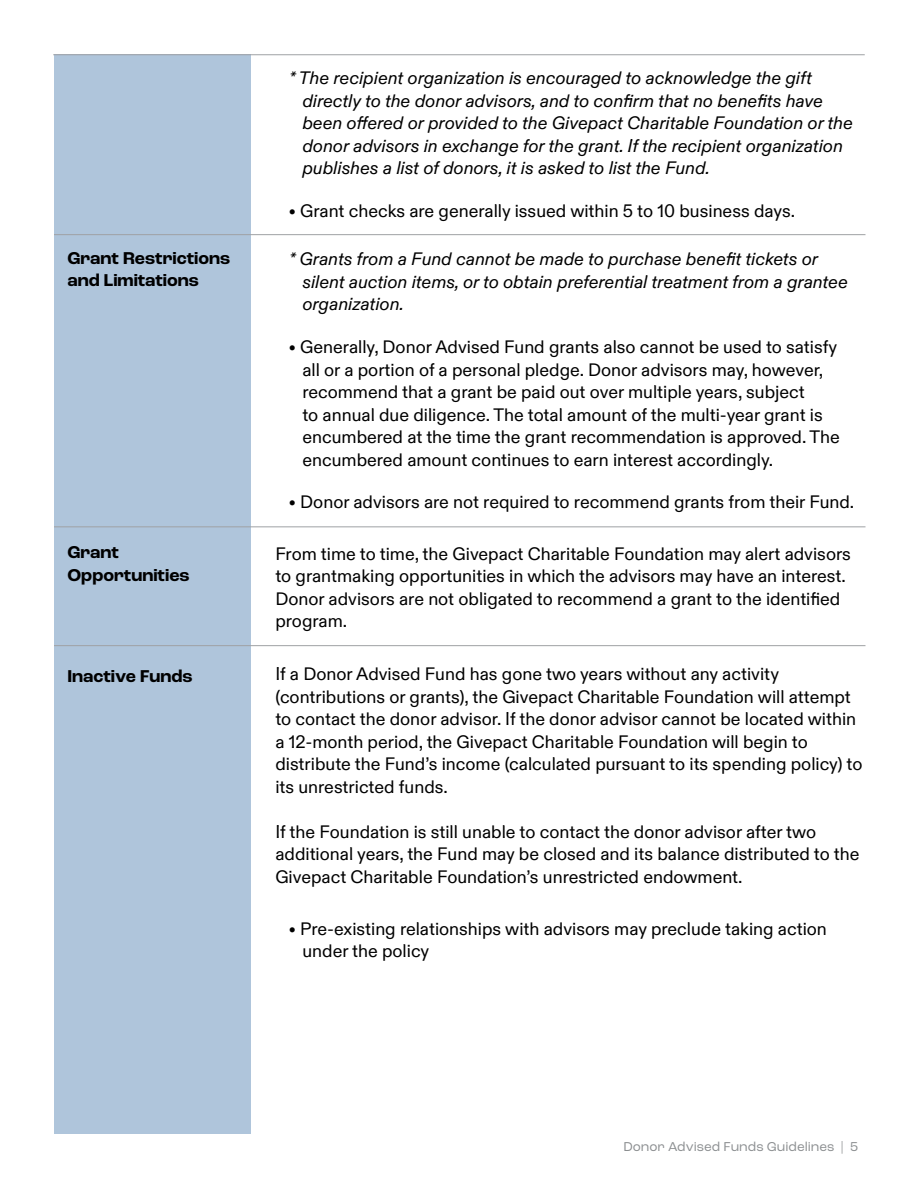
<style>
.page{position:relative;width:918px;height:1188px;background:#fff}
.page>*{position:absolute;margin:0;border:0;box-sizing:border-box;transform-origin:0 0}
.t1{font:18px/22.5px "ABC Diatype Variable";color:#000}
.t2{font:700 18px/22.5px "Roc Grotesk";color:#000}
.t3{font:13.5px "Roc Grotesk";color:#8b8e90}
</style>
<div class="page">
<div style="left:54px;top:54px;width:197px;height:1080px;background:#afc5db"></div>
<hr style="left:53px;top:54px;width:812px;height:1px;background:#9fa1a4">
<hr style="left:54px;top:234px;width:812px;height:1px;background:#9fa1a4">
<hr style="left:54px;top:527px;width:812px;height:1px;background:#9fa1a4">
<hr style="left:54px;top:645px;width:812px;height:1px;background:#9fa1a4">
<p class="t1" style="left:302px;top:66px;width:552px;text-indent:-14px">* The recipient organization is encouraged to acknowledge the gift directly to the donor advisors, and to confirm that no benefits have been offered or provided to the Givepact Charitable Foundation or the donor advisors in exchange for the grant. If the recipient organization publishes a list of donors, it is asked to list the Fund.</p>
<p class="t1" style="left:289px;top:198px;width:508px">• Grant checks are generally issued within 5 to 10 business days.</p>
<p class="t2" style="left:68px;top:247px;width:164px">Grant Restrictions and Limitations</p>
<p class="t1" style="left:302px;top:247px;width:547px;text-indent:-14px">* Grants from a Fund cannot be made to purchase benefit tickets or silent auction items, or to obtain preferential treatment from a grantee organization.</p>
<p class="t1" style="left:302px;top:334px;width:539px;text-indent:-14px">• Generally, Donor Advised Fund grants also cannot be used to satisfy all or a portion of a personal pledge. Donor advisors may, however, recommend that a grant be paid out over multiple years, subject<br>to annual due diligence. The total amount of the multi-year grant is encumbered at the time the grant recommendation is approved. The encumbered amount continues to earn interest accordingly.</p>
<p class="t1" style="left:289px;top:490px;width:567px">• Donor advisors are not required to recommend grants from their Fund.</p>
<p class="t2" style="left:68px;top:541px;width:124px">Grant<br>Opportunities</p>
<p class="t1" style="left:275px;top:541px;width:577px">From time to time, the Givepact Charitable Foundation may alert advisors to grantmaking opportunities in which the advisors may have an interest.<br>Donor advisors are not obligated to recommend a grant to the identified program.</p>
<p class="t2" style="left:68px;top:665px;width:127px">Inactive Funds</p>
<p class="t1" style="left:275px;top:662px;width:589px">If a Donor Advised Fund has gone two years without any activity (contributions or grants), the Givepact Charitable Foundation will attempt to contact the donor advisor. If the donor advisor cannot be located within a 12-month period, the Givepact Charitable Foundation will begin to distribute the Fund’s income (calculated pursuant to its spending policy) to its unrestricted funds.</p>
<p class="t1" style="left:275px;top:819px;width:586px">If the Foundation is still unable to contact the donor advisor after two additional years, the Fund may be closed and its balance distributed to the<br>Givepact Charitable Foundation’s unrestricted endowment.</p>
<p class="t1" style="left:302px;top:916px;width:526px;text-indent:-14px">• Pre-existing relationships with advisors may preclude taking action under the policy</p>
<p class="t3" style="left:623px;top:1139px;width:236px">Donor Advised Funds Guidelines | 5</p>
</div>
